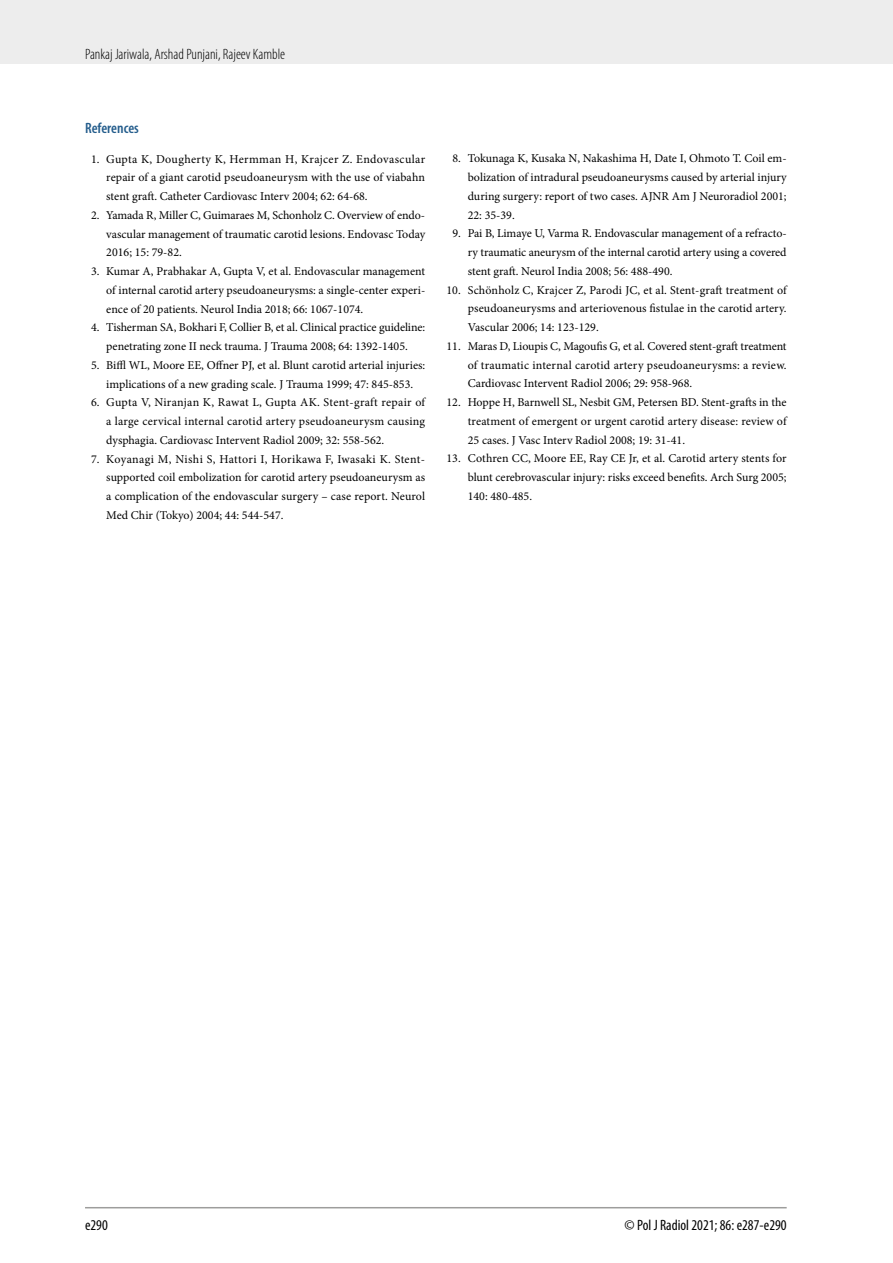
<style>
.page{position:relative;width:893px;height:1263px;background:#fff}
.page>*{position:absolute;margin:0;border:0;box-sizing:border-box;transform-origin:0 0}
.t1{font:300 condensed 15px "Myriad Pro";color:#000}
.t2{font:condensed 15px "Myriad Pro";color:#000}
.t3{font:600 condensed 15px "Myriad Pro";color:#245d8c}
.t4{font:12px/18.8px "Minion Pro";color:#000;text-align:justify}
</style>
<div class="page">
<div style="left:0;top:0;width:893px;height:64px;background:#ededed"></div>
<hr style="left:85px;top:1207px;width:702px;height:1px;background:#9d9d9c">
<p class="t1" style="left:85px;top:45px;width:202px">Pankaj Jariwala, Arshad Punjani, Rajeev Kamble</p>
<p class="t3" style="left:85px;top:118px;width:55px">References</p>
<p class="t4" style="left:106px;top:149px;width:320px;text-indent:-15px">1. Gupta K, Dougherty K, Hermman H, Krajcer Z. Endovascular repair of a giant carotid pseudoaneurysm with the use of viabahn stent graft. Catheter Cardiovasc Interv 2004; 62: 64-68.</p>
<p class="t4" style="left:106px;top:206px;width:320px;text-indent:-15px">2. Yamada R, Miller C, Guimaraes M, Schonholz C. Overview of endo&shy;vascular management of traumatic carotid lesions. Endovasc Today 2016; 15: 79-82.</p>
<p class="t4" style="left:106px;top:262px;width:320px;text-indent:-15px">3. Kumar A, Prabhakar A, Gupta V, et al. Endovascular management of internal carotid artery pseudoaneurysms: a single-center experi&shy;ence of 20 patients. Neurol India 2018; 66: 1067-1074.</p>
<p class="t4" style="left:91px;top:318px;width:336px;text-align:center">4. Tisherman SA, Bokhari F, Collier B, et al. Clinical practice guideline: penetrating zone II neck trauma. J Trauma 2008; 64: 1392-1405.</p>
<p class="t4" style="left:91px;top:356px;width:336px;text-align:center">5. Biffl WL, Moore EE, Offner PJ, et al. Blunt carotid arterial injuries: implications of a new grading scale. J Trauma 1999; 47: 845-853.</p>
<p class="t4" style="left:106px;top:393px;width:320px;text-indent:-15px">6. Gupta V, Niranjan K, Rawat L, Gupta AK. Stent‑graft repair of a large cervical internal carotid artery pseudoaneurysm causing dysphagia. Cardiovasc Intervent Radiol 2009; 32: 558‑562.</p>
<p class="t4" style="left:106px;top:449px;width:320px;text-indent:-15px">7. Koyanagi M, Nishi S, Hattori I, Horikawa F, Iwasaki K. Stent‑ supported coil embolization for carotid artery pseudoaneurysm as a complication of the endovascular surgery – case report. Neurol Med Chir (Tokyo) 2004; 44: 544‑547.</p>
<p class="t4" style="left:468px;top:149px;width:320px;text-indent:-15px">8. Tokunaga K, Kusaka N, Nakashima H, Date I, Ohmoto T. Coil em&shy;bolization of intradural pseudoaneurysms caused by arterial injury during surgery: report of two cases. AJNR Am J Neuroradiol 2001; 22: 35‑39.</p>
<p class="t4" style="left:468px;top:224px;width:320px;text-indent:-15px">9. Pai B, Limaye U, Varma R. Endovascular management of a refracto&shy;ry traumatic aneurysm of the internal carotid artery using a covered stent graft. Neurol India 2008; 56: 488-490.</p>
<p class="t4" style="left:468px;top:281px;width:320px;text-indent:-21px">10. Schönholz C, Krajcer Z, Parodi JC, et al. Stent-graft treatment of pseudoaneurysms and arteriovenous fistulae in the carotid artery.<br>Vascular 2006; 14: 123-129.</p>
<p class="t4" style="left:468px;top:337px;width:320px;text-indent:-21px">11. Maras D, Lioupis C, Magoufis G, et al. Covered stent-graft treatment of traumatic internal carotid artery pseudoaneurysms: a review.<br>Cardiovasc Intervent Radiol 2006; 29: 958-968.</p>
<p class="t4" style="left:468px;top:393px;width:320px;text-indent:-21px">12. Hoppe H, Barnwell SL, Nesbit GM, Petersen BD. Stent‑grafts in the treatment of emergent or urgent carotid artery disease: review of 25 cases. J Vasc Interv Radiol 2008; 19: 31-41.</p>
<p class="t4" style="left:468px;top:449px;width:320px;text-indent:-21px">13. Cothren CC, Moore EE, Ray CE Jr, et al. Carotid artery stents for blunt cerebrovascular injury: risks exceed benefits. Arch Surg 2005; 140: 480-485.</p>
<p class="t2" style="left:85px;top:1216px;width:24px">e290</p>
<p class="t2" style="left:625px;top:1216px;width:164px">© Pol J Radiol 2021; 86: e287-e290</p>
</div>
